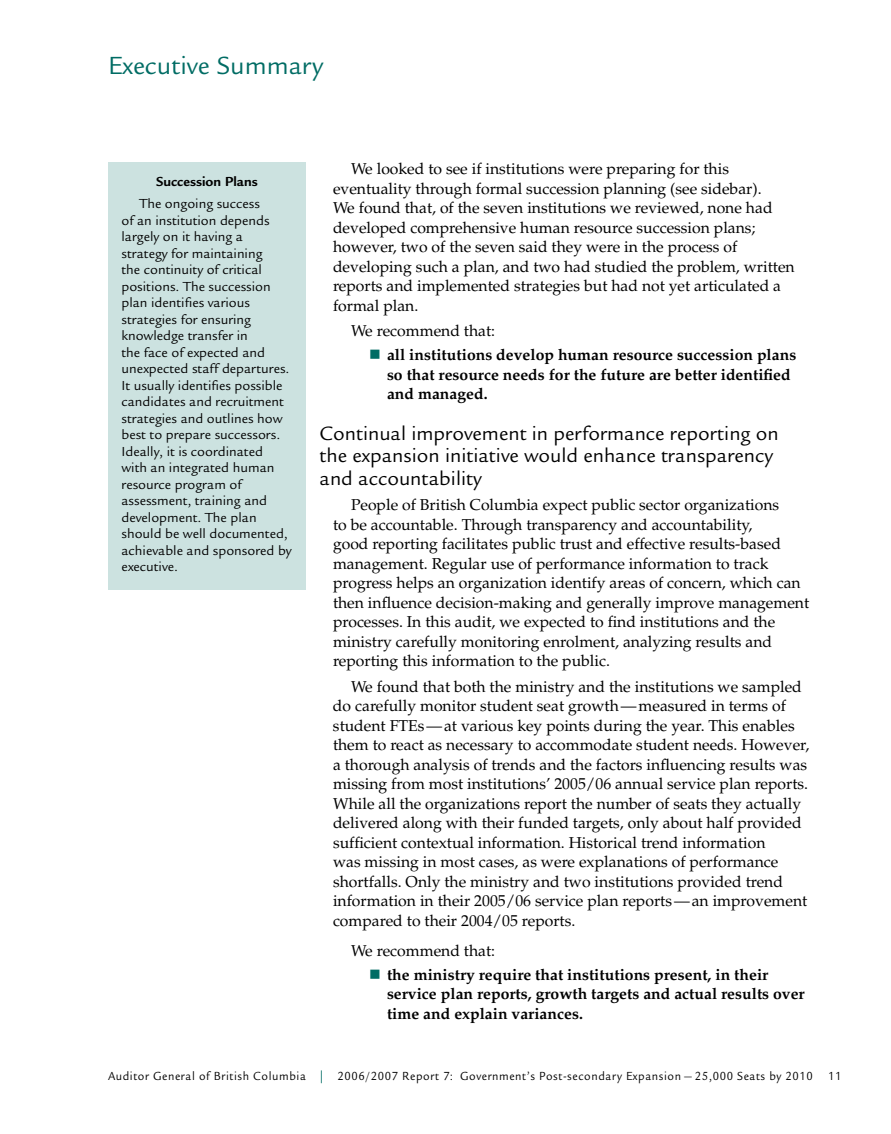
<style>
.page{position:relative;width:891px;height:1134px;background:#fff}
.page>*{position:absolute;margin:0;border:0;box-sizing:border-box;transform-origin:0 0}
.t1{font:27px "Legacy Sans";color:#006c64}
.t2{font:21px/22.5px "Legacy Sans";color:#000}
.t3{font:15.75px/19.5px "Palatino";color:#000}
.t4{font:700 15.75px/19.5px "Palatino";color:#000}
.t5{font:14.25px/16.5px "Legacy Sans";color:#000}
.t6{font:700 14.25px "Legacy Sans";color:#000}
.t7{font:12.75px "Legacy Sans";letter-spacing:.05em;color:#000;scale:.93 1}
.s1{color:#006c64}
</style>
<div class="page">
<div style="left:108px;top:162px;width:198px;height:428px;background:#cce2e0"></div>
<h1 class="t1" style="left:108px;top:50px;width:217px">Executive Summary</h1>
<p class="t6" style="left:156px;top:173px;width:103px">Succession Plans</p>
<p class="t5" style="left:122px;top:196px;width:172px;text-indent:18px">The ongoing success<br>of an institution depends largely on it having a strategy for maintaining<br>the continuity of critical positions. The succession plan identifies various strategies for ensuring knowledge transfer in<br>the face of expected and unexpected staff departures.<br>It usually identifies possible candidates and recruitment strategies and outlines how best to prepare successors.<br>Ideally, it is coordinated with an integrated human resource program of assessment, training and development. The plan should be well documented, achievable and sponsored by executive.</p>
<p class="t3" style="left:333px;top:159px;width:463px;text-indent:18px">We looked to see if institutions were preparing for this eventuality through formal succession planning (see sidebar).<br>We found that, of the seven institutions we reviewed, none had developed comprehensive human resource succession plans; however, two of the seven said they were in the process of developing such a plan, and two had studied the problem, written reports and implemented strategies but had not yet articulated a formal plan.</p>
<p class="t3" style="left:351px;top:321px;width:146px">We recommend that:</p>
<p class="t4" style="left:387px;top:345px;width:411px;text-indent:-18px"><span class="s1">■</span> all institutions develop human resource succession plans so that resource needs for the future are better identified and managed.</p>
<h2 class="t2" style="left:320px;top:422px;width:461px">Continual improvement in performance reporting on the expansion initiative would enhance transparency and accountability</h2>
<p class="t3" style="left:333px;top:495px;width:478px;text-indent:18px">People of British Columbia expect public sector organizations<br>to be accountable. Through transparency and accountability,<br>good reporting facilitates public trust and effective results-based management. Regular use of performance information to track progress helps an organization identify areas of concern, which can then influence decision-making and generally improve management processes. In this audit, we expected to find institutions and the ministry carefully monitoring enrolment, analyzing results and reporting this information to the public.</p>
<p class="t3" style="left:333px;top:677px;width:478px;text-indent:18px">We found that both the ministry and the institutions we sampled do carefully monitor student seat growth—measured in terms of student FTEs—at various key points during the year. This enables them to react as necessary to accommodate student needs. However, a thorough analysis of trends and the factors influencing results was missing from most institutions’ 2005/06 annual service plan reports.<br>While all the organizations report the number of seats they actually delivered along with their funded targets, only about half provided sufficient contextual information. Historical trend information<br>was missing in most cases, as were explanations of performance shortfalls. Only the ministry and two institutions provided trend information in their 2005/06 service plan reports—an improvement compared to their 2004/05 reports.</p>
<p class="t3" style="left:351px;top:941px;width:146px">We recommend that:</p>
<p class="t4" style="left:387px;top:964px;width:419px;text-indent:-18px"><span class="s1">■</span> the ministry require that institutions present, in their service plan reports, growth targets and actual results over time and explain variances.</p>
<p class="t7" style="left:108px;top:1069px;width:790px">Auditor General of British Columbia <span class="s1">|</span> 2006/2007 Report 7: Government’s Post‑secondary Expansion — 25,000 Seats by 2010 11</p>
</div>
